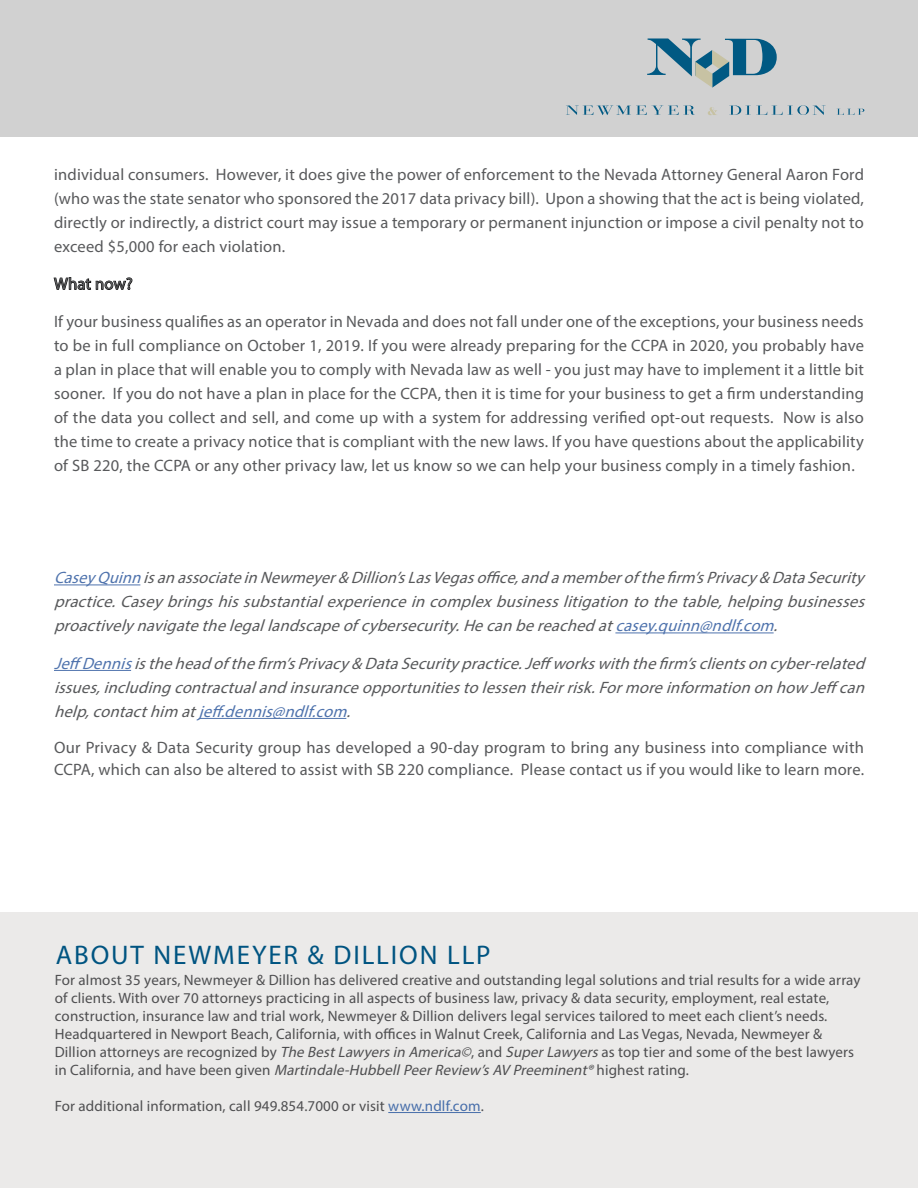
<style>
.page{position:relative;width:918px;height:1188px;background:#fff}
.page>*{position:absolute;margin:0;border:0;box-sizing:border-box;transform-origin:0 0}
.t1{font:27px "Myriad Pro";letter-spacing:.07em;color:#005481}
.t2{font:16.5px/24px "Myriad Pro";letter-spacing:.015em;color:#58595b;text-align:justify}
.t3{font:italic 16.5px/24px "Myriad Pro";color:#58595b;text-align:justify}
.t4{font:15px/18px "Myriad Pro";letter-spacing:.01em;color:#4f4f51}
.s1{color:#4f73ad}
.s2{font-style:italic}
.s3{color:#476eaa}
</style>
<div class="page">
<div style="left:0;top:0;width:918px;height:136px;background:#d1d1d1"></div>
<svg style="left:647px;top:38px;width:130px;height:50px"></svg>
<svg style="left:566px;top:106px;width:129px;height:9px"></svg>
<svg style="left:729px;top:105px;width:97px;height:10px"></svg>
<svg style="left:837px;top:109px;width:27px;height:6px"></svg>
<svg style="left:708px;top:107px;width:9px;height:8px"></svg>
<div style="left:1px;top:912px;width:917px;height:276px;background:#ebeae9"></div>
<hr style="left:388px;top:1112px;width:93px;height:1px;background:#476eaa">
<hr style="left:54px;top:585px;width:86px;height:1px;background:#4f73ad">
<hr style="left:615px;top:633px;width:159px;height:1px;background:#4f73ad">
<hr style="left:54px;top:670px;width:77px;height:1px;background:#4f73ad">
<hr style="left:199px;top:718px;width:147px;height:1px;background:#4f73ad">
<svg style="left:54px;top:277px;width:78px;height:13px"></svg>
<p class="t2" style="left:54px;top:162px;width:812px">individual consumers. However, it does give the power of enforcement to the Nevada Attorney General Aaron Ford (who was the state senator who sponsored the 2017 data privacy bill). Upon a showing that the act is being violated, directly or indirectly, a district court may issue a temporary or permanent injunction or impose a civil penalty not to exceed $5,000 for each violation.</p>
<p class="t2" style="left:54px;top:271px;width:80px">What now?</p>
<p class="t2" style="left:54px;top:309px;width:812px">If your business qualifies as an operator in Nevada and does not fall under one of the exceptions, your business needs to be in full compliance on October 1, 2019. If you were already preparing for the CCPA in 2020, you probably have a plan in place that will enable you to comply with Nevada law as well - you just may have to implement it a little bit sooner. If you do not have a plan in place for the CCPA, then it is time for your business to get a firm understanding of the data you collect and sell, and come up with a system for addressing verified opt-out requests. Now is also the time to create a privacy notice that is compliant with the new laws. If you have questions about the applicability of SB 220, the CCPA or any other privacy law, let us know so we can help your business comply in a timely fashion.</p>
<p class="t3" style="left:54px;top:565px;width:818px"><span class="s1">CaseyQuinn</span>isanassociateinNewmeyer&amp;Dillion’sLasVegasoffice,andamemberofthefirm’sPrivacy&amp;DataSecurity practice.Caseybringshissubstantialexperienceincomplexbusinesslitigationtothetable,helpingbusinesses proactivelynavigatethelegallandscapeofcybersecurity.Hecanbereachedat<span class="s1">casey.quinn@ndlf.com</span>.</p>
<p class="t3" style="left:54px;top:651px;width:818px"><span class="s1">JeffDennis</span>istheheadofthefirm’sPrivacy&amp;DataSecuritypractice.Jeffworkswiththefirm’sclientsoncyber-related issues,includingcontractualandinsuranceopportunitiestolessentheirrisk.Formoreinformationonhow Jeffcan help,contacthim at<span class="s1">jeff.dennis@ndlf.com</span>.</p>
<p class="t2" style="left:54px;top:736px;width:812px;line-height:22.5px">Our Privacy &amp; Data Security group has developed a 90-day program to bring any business into compliance with<br>CCPA, which can also be altered to assist with SB 220 compliance. Please contact us if you would like to learn more.</p>
<h1 class="t1" style="left:56px;top:939px;width:436px">ABOUT NEWMEYER &amp; DILLION LLP</h1>
<p class="t4" style="left:55px;top:971px;width:807px">For almost 35 years, Newmeyer &amp; Dillion has delivered creative and outstanding legal solutions and trial results for a wide array of clients. With over 70 attorneys practicing in all aspects of business law, privacy &amp; data security, employment, real estate, construction, insurance law and trial work, Newmeyer &amp; Dillion delivers legal services tailored to meet each client’s needs.<br>Headquartered in Newport Beach, California, with offices in Walnut Creek, California and Las Vegas, Nevada, Newmeyer &amp; Dillion attorneys are recognized by <span class="s2">The BestLawyersin America©</span>, and <span class="s2">SuperLawyers</span>as top tier and some of the best lawyers i n Ca l i fo r n i a , a n d h ave b e e n g i ve n <span class="s2">Martindale-HubbellPeerReview’sAV Preeminent®</span>h i g h e st ra t i n g .</p>
<p class="t4" style="left:55px;top:1097px;width:431px">For additional information, call 949.854.7000 or visit <span class="s3">www.ndlf.com</span>.</p>
</div>
